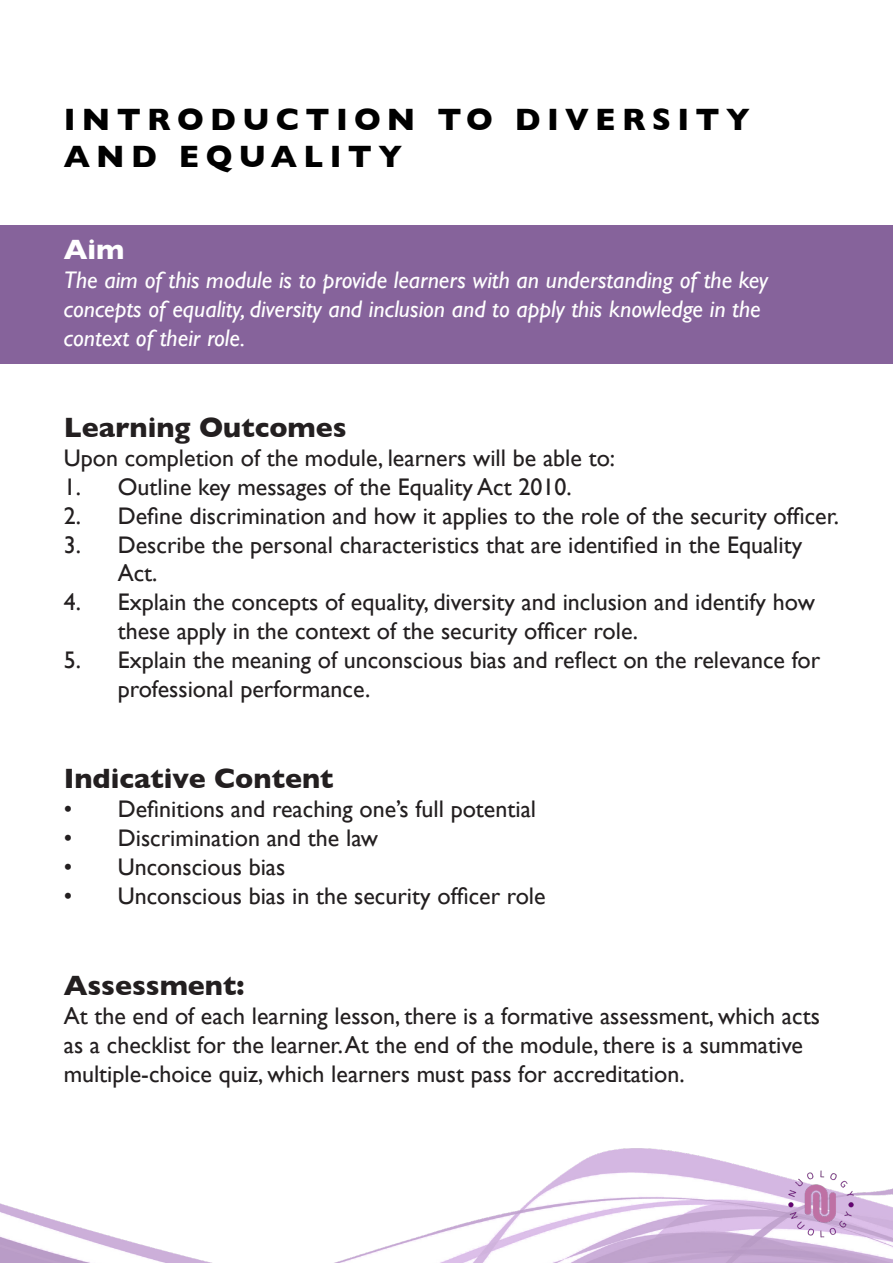
<style>
.page{position:relative;width:893px;height:1263px;background:#fff}
.page>*{position:absolute;margin:0;border:0;box-sizing:border-box;transform-origin:0 0}
.t1{font:700 31.5px/37.8px "Gill Sans";letter-spacing:.2em;color:#000}
.t2{font:700 28.5px "Gill Sans";color:#231f20}
.t3{font:700 28.5px "Gill Sans";color:#fff}
.t4{font:24px/28.8px "Gill Sans";color:#231f20}
.t5{font:italic 24px/28.8px "Gill Sans";color:#fff}
</style>
<div class="page">
<div style="left:0;top:225px;width:893px;height:139px;background:#86639b"></div>
<img style="left:0;top:1148px;width:893px;height:115px">
<img style="left:755px;top:1154px;width:132px;height:100px">
<p class="t1" style="left:64px;top:99px;width:687px">INTRODUCTION TO DIVERSITY<br>AND EQUALITY</p>
<p class="t3" style="left:64px;top:227px;width:62px">Aim</p>
<p class="t5" style="left:64px;top:265px;width:706px">The aim of this module is to provide learners with an understanding of the key concepts of equality, diversity and inclusion and to apply this knowledge in the context of their role.</p>
<p class="t2" style="left:64px;top:405px;width:284px">Learning Outcomes</p>
<p class="t4" style="left:64px;top:443px;width:553px">Upon completion of the module, learners will be able to:</p>
<p class="t4" style="left:64px;top:472px;width:509px">1. Outline key messages of the Equality Act 2010.</p>
<p class="t4" style="left:64px;top:501px;width:777px">2. Define discrimination and how it applies to the role of the security officer.</p>
<p class="t4" style="left:118px;top:530px;width:686px;text-indent:-54px">3. Describe the personal characteristics that are identified in the Equality<br>Act.</p>
<p class="t4" style="left:118px;top:587px;width:699px;text-indent:-54px">4. Explain the concepts of equality, diversity and inclusion and identify how these apply in the context of the security officer role.</p>
<p class="t4" style="left:118px;top:645px;width:704px;text-indent:-54px">5. Explain the meaning of unconscious bias and reflect on the relevance for professional performance.</p>
<p class="t2" style="left:64px;top:756px;width:271px">Indicative Content</p>
<p class="t4" style="left:64px;top:794px;width:474px">• Definitions and reaching one’s full potential</p>
<p class="t4" style="left:64px;top:823px;width:316px">• Discrimination and the law</p>
<p class="t4" style="left:64px;top:852px;width:223px">• Unconscious bias</p>
<p class="t4" style="left:64px;top:881px;width:483px">• Unconscious bias in the security officer role</p>
<p class="t2" style="left:64px;top:963px;width:182px">Assessment:</p>
<p class="t4" style="left:64px;top:1001px;width:758px">At the end of each learning lesson, there is a formative assessment, which acts as a checklist for the learner. At the end of the module, there is a summative multiple-choice quiz, which learners must pass for accreditation.</p>
</div>
